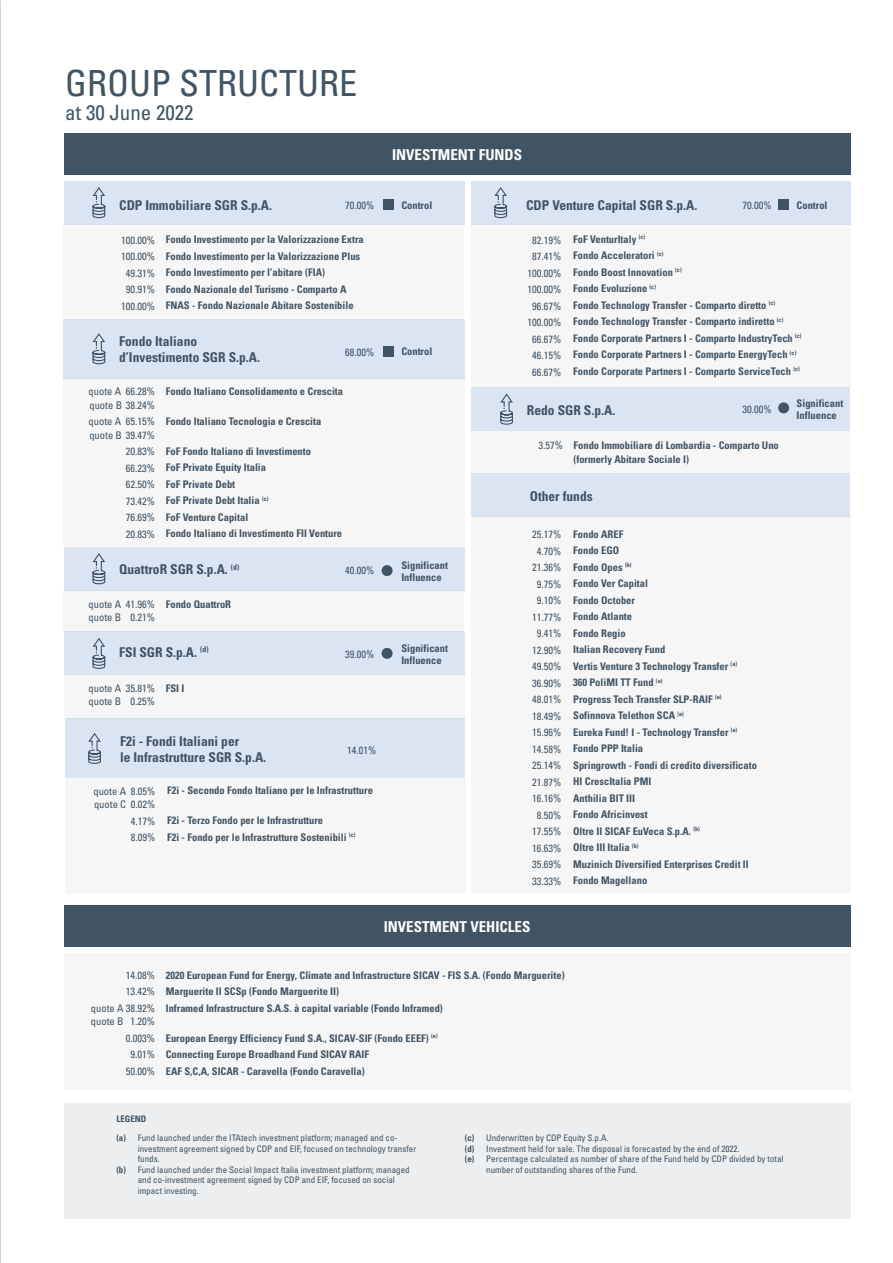
<style>
.page{position:relative;width:893px;height:1263px;background:#fff}
.page>*{position:absolute;margin:0;border:0;box-sizing:border-box;transform-origin:0 0}
.t1{font:condensed 36px "Univers";color:#415464}
.t2{font:condensed 21px "Univers";color:#415464}
.t3{font:700 condensed 15px "Univers";color:#fff}
.t4{font:700 condensed 13.5px/16.5px "Univers";color:#415464}
.t5{font:700 condensed 10.5px/16.5px "Univers";color:#415464}
.t6{font:condensed 10.5px/16.5px "Univers";color:#415464}
.t7{font:condensed 9px "Univers";color:#415464}
.t8{font:700 condensed 9px "Univers";color:#415464}
.s1{font-weight:700}
</style>
<div class="page">
<div style="left:64px;top:224px;width:400px;height:96px;background:#f6f6f6"></div>
<div style="left:471px;top:224px;width:379px;height:163px;background:#f6f6f6"></div>
<div style="left:64px;top:319px;width:401px;height:59px;background:#dae4f3"></div>
<div style="left:65px;top:719px;width:400px;height:59px;background:#dae4f3"></div>
<div style="left:64px;top:632px;width:401px;height:43px;background:#dae4f3"></div>
<div style="left:64px;top:547px;width:401px;height:43px;background:#dae4f3"></div>
<div style="left:471px;top:387px;width:379px;height:44px;background:#dae4f3"></div>
<div style="left:64px;top:181px;width:401px;height:43px;background:#dae4f3"></div>
<div style="left:471px;top:181px;width:379px;height:43px;background:#dae4f3"></div>
<div style="left:471px;top:473px;width:379px;height:43px;background:#dae4f3"></div>
<div style="left:64px;top:133px;width:786px;height:42px;background:#415464"></div>
<div style="left:64px;top:905px;width:786px;height:42px;background:#415464"></div>
<div style="left:64px;top:378px;width:401px;height:168px;background:#f6f6f6"></div>
<div style="left:471px;top:516px;width:379px;height:377px;background:#f6f6f6"></div>
<div style="left:64px;top:675px;width:401px;height:43px;background:#f6f6f6"></div>
<div style="left:64px;top:590px;width:400px;height:42px;background:#f6f6f6"></div>
<div style="left:65px;top:778px;width:400px;height:115px;background:#f6f6f6"></div>
<div style="left:64px;top:953px;width:786px;height:137px;background:#f6f6f6"></div>
<div style="left:471px;top:431px;width:379px;height:42px;background:#f6f6f6"></div>
<div style="left:383px;top:199px;width:11px;height:11px;background:#415464"></div>
<div style="left:778px;top:199px;width:11px;height:11px;background:#415464"></div>
<div style="left:383px;top:346px;width:11px;height:11px;background:#415464"></div>
<div style="left:778px;top:402px;width:11px;height:11px;background:#415464;border-radius:50%"></div>
<div style="left:382px;top:565px;width:11px;height:11px;background:#415464;border-radius:50%"></div>
<div style="left:382px;top:648px;width:11px;height:11px;background:#415464;border-radius:50%"></div>
<div style="left:64px;top:1104px;width:786px;height:115px;background:#eceeef"></div>
<svg style="left:92px;top:187px;width:14px;height:32px"></svg>
<svg style="left:494px;top:187px;width:14px;height:32px"></svg>
<svg style="left:92px;top:333px;width:14px;height:32px"></svg>
<svg style="left:88px;top:733px;width:13px;height:31px"></svg>
<svg style="left:500px;top:393px;width:13px;height:32px"></svg>
<svg style="left:92px;top:553px;width:14px;height:32px"></svg>
<svg style="left:92px;top:638px;width:14px;height:31px"></svg>
<h1 class="t1" style="left:65px;top:60px;width:294px">GROUP STRUCTURE</h1>
<h2 class="t2" style="left:65px;top:99px;width:130px">at 30 June 2022</h2>
<h3 class="t3" style="left:392px;top:145px;width:132px">INVESTMENT FUNDS</h3>
<p class="t4" style="left:119px;top:197px;width:155px">CDP Immobiliare SGR S.p.A.</p>
<p class="t4" style="left:526px;top:197px;width:173px">CDP Venture Capital SGR S.p.A.</p>
<p class="t5" style="left:401px;top:197px;width:32px">Control</p>
<p class="t6" style="left:345px;top:197px;width:31px">70.00%</p>
<p class="t6" style="left:742px;top:197px;width:31px">70.00%</p>
<p class="t5" style="left:797px;top:197px;width:32px">Control</p>
<p class="t6" style="left:121px;top:231px;width:35px;text-align:center">100.00%<br>100.00%<br>49.31%<br>90.91%<br>100.00%</p>
<p class="t5" style="left:166px;top:231px;width:199px">Fondo Investimento per la Valorizzazione Extra Fondo Investimento per la Valorizzazione Plus Fondo Investimento per l’abitare (FIA)<br>Fondo Nazionale del Turismo - Comparto A FNAS - Fondo Nazionale Abitare Sostenibile</p>
<p class="t4" style="left:119px;top:333px;width:142px">Fondo Italiano d’Investimento SGR S.p.A.</p>
<p class="t6" style="left:345px;top:344px;width:31px">68.00%</p>
<p class="t6" style="left:89px;top:384px;width:68px;line-height:13.5px">quote A 66.28% quote B 38.24%</p>
<p class="t6" style="left:89px;top:414px;width:68px;line-height:13.5px">quote A 65.15% quote B 39.47%</p>
<p class="t6" style="left:126px;top:443px;width:31px;text-align:justify">20.83% 66.23% 62.50% 73.42% 76.69% 20.83%</p>
<p class="t5" style="left:166px;top:383px;width:179px">Fondo Italiano Consolidamento e Crescita</p>
<p class="t5" style="left:166px;top:413px;width:157px">Fondo Italiano Tecnologia e Crescita</p>
<p class="t5" style="left:166px;top:443px;width:178px">FoF Fondo Italiano di Investimento<br>FoF Private Equity Italia<br>FoF Private Debt<br>FoF Private Debt Italia <sup>(c)<br></sup>FoF Venture Capital<br>Fondo Italiano di Investimento FII Venture</p>
<p class="t4" style="left:119px;top:561px;width:122px">QuattroR SGR S.p.A. <sup>(d)</sup></p>
<p class="t6" style="left:89px;top:597px;width:68px;line-height:13.5px">quote A 41.96% quote B 0.21%</p>
<p class="t5" style="left:166px;top:596px;width:67px">Fondo QuattroR</p>
<p class="t4" style="left:119px;top:644px;width:91px">FSI SGR S.p.A. <sup>(d)</sup></p>
<p class="t6" style="left:89px;top:681px;width:68px;line-height:13.5px">quote A 35.81% quote B 0.25%</p>
<p class="t5" style="left:166px;top:680px;width:20px">FSI I</p>
<p class="t4" style="left:120px;top:732px;width:148px">F2i - Fondi Italiani per<br>le Infrastrutture SGR S.p.A.</p>
<p class="t6" style="left:345px;top:561px;width:31px">40.00%</p>
<p class="t6" style="left:345px;top:646px;width:31px">39.00%</p>
<p class="t6" style="left:347px;top:742px;width:31px">14.01%</p>
<p class="t6" style="left:93px;top:784px;width:63px;line-height:13.5px">quote A 8.05% quote C 0.02%</p>
<p class="t6" style="left:131px;top:812px;width:26px">4.17%<br>8.09%</p>
<p class="t5" style="left:167px;top:782px;width:207px">F2i - Secondo Fondo Italiano per le Infrastrutture</p>
<p class="t5" style="left:167px;top:812px;width:190px">F2i - Terzo Fondo per le Infrastrutture<br>F2i - Fondo per le Infrastrutture Sostenibili <sup>(c)</sup></p>
<p class="t5" style="left:401px;top:343px;width:32px">Control</p>
<p class="t5" style="left:401px;top:559px;width:48px;line-height:12px">Significant<br>Influence</p>
<p class="t5" style="left:401px;top:642px;width:48px;line-height:12px">Significant<br>Influence</p>
<p class="t6" style="left:528px;top:232px;width:35px;text-align:center">82.19%<br>87.41%<br>100.00%<br>100.00%<br>96.67%<br>100.00%<br>66.67%<br>46.15%<br>66.67%</p>
<p class="t5" style="left:573px;top:231px;width:230px">FoF VenturItaly <sup>(c)<br></sup>Fondo Acceleratori <sup>(c)<br></sup>Fondo Boost Innovation <sup>(c)<br></sup>Fondo Evoluzione <sup>(c)<br></sup>Fondo Technology Transfer - Comparto diretto <sup>(c)<br></sup>Fondo Technology Transfer - Comparto indiretto <sup>(c)<br></sup>Fondo Corporate Partners I - Comparto IndustryTech <sup>(c)<br></sup>Fondo Corporate Partners I - Comparto EnergyTech <sup>(c)<br></sup>Fondo Corporate Partners I - Comparto ServiceTech <sup>(c)</sup></p>
<p class="t4" style="left:527px;top:401px;width:90px">Redo SGR S.p.A.</p>
<p class="t6" style="left:742px;top:400px;width:31px">30.00%</p>
<p class="t6" style="left:538px;top:437px;width:26px">3.57%</p>
<p class="t5" style="left:573px;top:439px;width:207px;line-height:13.5px">Fondo Immobiliare di Lombardia - Comparto Uno (formerly Abitare Sociale I)</p>
<p class="t4" style="left:530px;top:488px;width:64px">Other funds</p>
<p class="t6" style="left:532px;top:526px;width:31px;text-align:center">25.17%<br>4.70%<br>21.36%<br>9.75%<br>9.10%<br>11.77%<br>9.41%<br>12.90%<br>49.50%<br>36.90%<br>48.01%<br>18.49%<br>15.96%<br>14.58%<br>25.14%<br>21.87%<br>16.16%<br>8.50%<br>17.55%<br>16.63%<br>35.69%<br>33.33%</p>
<p class="t5" style="left:573px;top:526px;width:185px">Fondo AREF<br>Fondo EGO<br>Fondo Opes <sup>(b)<br></sup>Fondo Ver Capital<br>Fondo October<br>Fondo Atlante<br>Fondo Regio<br>Italian Recovery Fund<br>Vertis Venture 3 Technology Transfer <sup>(a)<br></sup>360 PoliMI TT Fund <sup>(a)<br></sup>Progress Tech Transfer SLP-RAIF <sup>(a)<br></sup>Sofinnova Telethon SCA <sup>(a)<br></sup>Eureka Fund! I - Technology Transfer <sup>(a)<br></sup>Fondo PPP Italia<br>Springrowth - Fondi di credito diversificato<br>HI CrescItalia PMI<br>Anthilia BIT III<br>Fondo Africinvest<br>Oltre II SICAF EuVeca S.p.A. <sup>(b)<br></sup>Oltre III Italia <sup>(b)<br></sup>Muzinich Diversified Enterprises Credit II<br>Fondo Magellano</p>
<p class="t5" style="left:797px;top:397px;width:48px;line-height:12px">Significant<br>Influence</p>
<h3 class="t3" style="left:384px;top:917px;width:148px">INVESTMENT VEHICLES</h3>
<p class="t6" style="left:91px;top:967px;width:66px;text-align:right">14.08%<br>13.42%<br>quote A 38.92%</p>
<p class="t6" style="left:91px;top:1013px;width:66px;text-align:right">quote B 1.20%<br>0.003%<br>9.01%<br>50.00%</p>
<p class="t5" style="left:166px;top:966px;width:400px">2020 European Fund for Energy, Climate and Infrastructure SICAV - FIS S.A. (Fondo Marguerite)<br>Marguerite II SCSp (Fondo Marguerite II)<br>Inframed Infrastructure S.A.S. à capital variable (Fondo Inframed)</p>
<p class="t5" style="left:166px;top:1029px;width:273px">European Energy Efficiency Fund S.A., SICAV-SIF (Fondo EEEF) <sup>(e)<br></sup>Connecting Europe Broadband Fund SICAV RAIF<br>EAF S,C,A, SICAR - Caravella (Fondo Caravella)</p>
<p class="t8" style="left:116px;top:1113px;width:31px">LEGEND</p>
<p class="t7" style="left:116px;top:1132px;width:283px"><span class="s1">(a)</span> Fund launched under the ITAtech investment platform; managed and co-</p>
<p class="t7" style="left:138px;top:1142px;width:280px">investment agreement signed by CDP and EIF, focused on technology transfer</p>
<p class="t7" style="left:138px;top:1153px;width:23px">funds.</p>
<p class="t7" style="left:116px;top:1163px;width:295px"><span class="s1">(b)</span> Fund launched under the Social Impact Italia investment platform; managed</p>
<p class="t7" style="left:138px;top:1174px;width:259px">and co-investment agreement signed by CDP and EIF, focused on social</p>
<p class="t7" style="left:138px;top:1184px;width:62px">impact investing.</p>
<p class="t7" style="left:465px;top:1132px;width:145px"><span class="s1">(c)</span> Underwritten by CDP Equity S.p.A.</p>
<p class="t7" style="left:465px;top:1142px;width:276px"><span class="s1">(d)</span> Investment held for sale. The disposal is forecasted by the end of 2022.</p>
<p class="t7" style="left:465px;top:1153px;width:320px"><span class="s1">(e)</span> Percentage calculated as number of share of the Fund held by CDP divided by total</p>
<p class="t7" style="left:486px;top:1164px;width:153px">number of outstanding shares of the Fund.</p>
</div>
